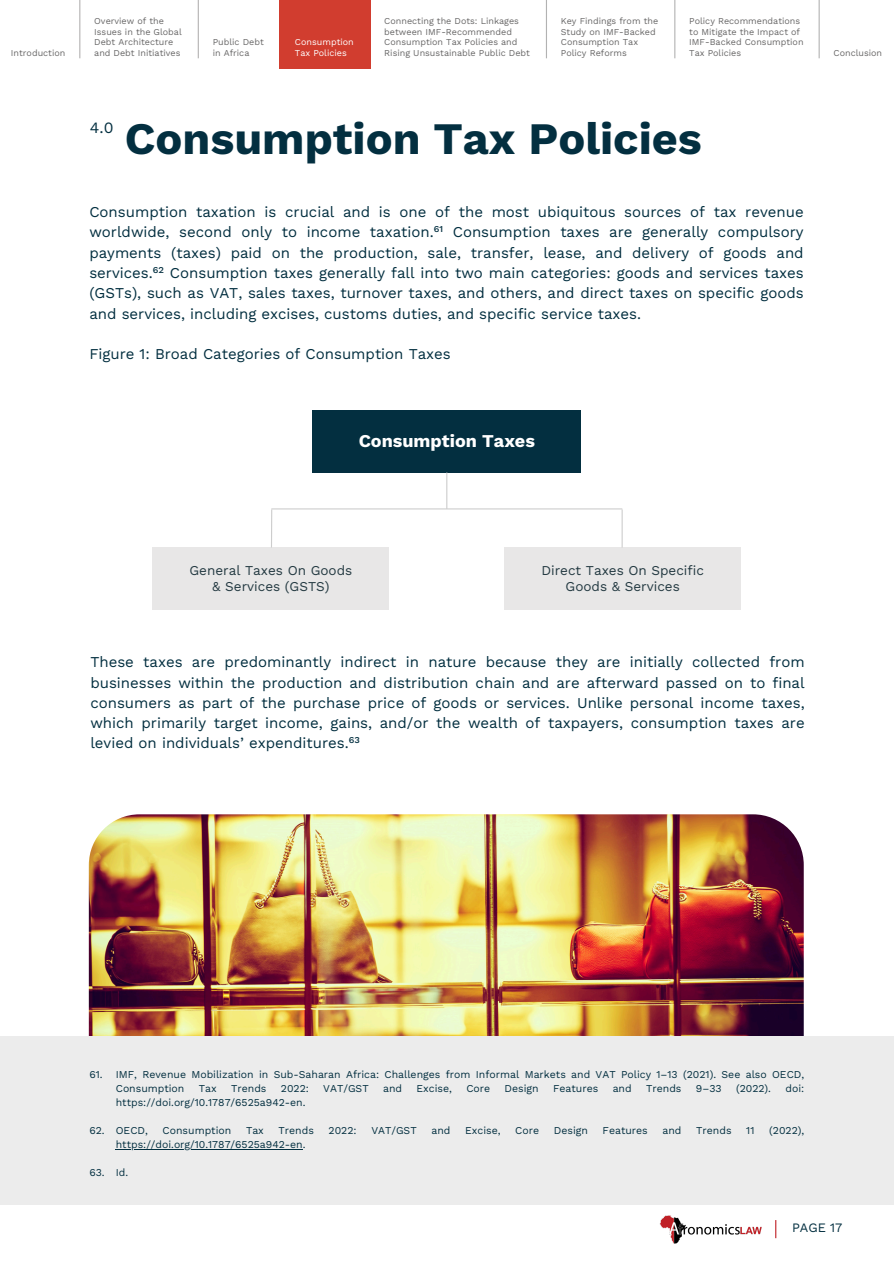
<style>
.page{position:relative;width:894px;height:1264px;background:#fff}
.page>*{position:absolute;margin:0;border:0;box-sizing:border-box;transform-origin:0 0}
.t1{font:700 45px "Work Sans";color:#032f40}
.t2{font:700 18px "Work Sans";color:#fff}
.t3{font:15.75px "Work Sans";color:#032f40}
.t4{font:15px/20.2px "Work Sans";color:#032f40;text-align:justify}
.t5{font:13.5px/16.8px "Work Sans";color:#243a42;text-align:center}
.t6{font:12.9px "Work Sans";color:#032f40}
.t7{font:10.5px/14px "Work Sans";color:#032f40}
.t8{font:9px/10.5px "Work Sans";color:#696868}
.t9{font:9px/10.5px "Work Sans";color:#fff}
</style>
<div class="page">
<img style="left:89px;top:814px;width:714px;height:282px;border-radius:51px">
<div style="left:0;top:1036px;width:893px;height:168px;background:#ececec"></div>
<img style="left:659px;top:1215px;width:103px;height:29px">
<svg style="left:775px;top:1220px;width:1px;height:18px"></svg>
<hr style="left:79px;top:0;width:1px;height:58px;background:#696868">
<hr style="left:198px;top:0;width:1px;height:58px;background:#696868">
<hr style="left:545px;top:0;width:2px;height:58px;background:#696868">
<hr style="left:674px;top:0;width:1px;height:58px;background:#696868">
<div style="left:279px;top:0;width:91px;height:69px;background:#d13d2f"></div>
<hr style="left:818px;top:0;width:1px;height:58px;background:#696868">
<div style="left:313px;top:410px;width:267px;height:62px;background:#032f40"></div>
<div style="left:153px;top:547px;width:236px;height:63px;background:#e8e7e7"></div>
<div style="left:504px;top:547px;width:236px;height:63px;background:#e8e7e7"></div>
<hr style="left:271px;top:508px;width:351px;height:1px;background:#cdcdcd">
<hr style="left:271px;top:509px;width:1px;height:38px;background:#cdcdcd">
<hr style="left:446px;top:472px;width:1px;height:37px;background:#cdcdcd">
<hr style="left:621px;top:509px;width:1px;height:38px;background:#cdcdcd">
<hr style="left:116px;top:1148px;width:187px;height:1px;background:#032f40">
<p class="t8" style="left:11px;top:48px;width:56px">Introduction</p>
<p class="t8" style="left:94px;top:16px;width:89px">Overview of the<br>Issues in the Global<br>Debt Architecture and Debt Initiatives</p>
<h3 class="t8" style="left:213px;top:37px;width:53px">Public Debt in Africa</h3>
<h1 class="t9" style="left:295px;top:37px;width:60px">Consumption<br>Tax Policies</h1>
<h3 class="t8" style="left:384px;top:16px;width:147px">Connecting the Dots: Linkages between IMF-Recommended<br>Consumption Tax Policies and<br>Rising Unsustainable Public Debt</h3>
<h3 class="t8" style="left:560px;top:16px;width:99px">Key Findings from the<br>Study on IMF-Backed<br>Consumption Tax<br>Policy Reforms</h3>
<h2 class="t8" style="left:689px;top:16px;width:116px">Policy Recommendations to Mitigate the Impact of<br>IMF-Backed Consumption<br>Tax Policies</h2>
<p class="t3" style="left:90px;top:118px;width:25px">4.0</p>
<p class="t1" style="left:125px;top:112px;width:578px">Consumption Tax Policies</p>
<p class="t4" style="left:89px;top:202px;width:715px">Consumption taxation is crucial and is one of the most ubiquitous sources of tax revenue worldwide, second only to income taxation.⁶¹ Consumption taxes are generally compulsory payments (taxes) paid on the production, sale, transfer, lease, and delivery of goods and services.⁶² Consumption taxes generally fall into two main categories: goods and services taxes (GSTs), such as VAT, sales taxes, turnover taxes, and others, and direct taxes on specific goods and services, including excises, customs duties, and specific service taxes.</p>
<p class="t4" style="left:89px;top:344px;width:363px">Figure 1: Broad Categories of Consumption Taxes</p>
<p class="t2" style="left:358px;top:430px;width:178px">Consumption Taxes</p>
<p class="t8" style="left:833px;top:48px;width:50px">Conclusion</p>
<p class="t5" style="left:189px;top:561px;width:164px">General Taxes On Goods &amp; Services (GSTS)</p>
<p class="t5" style="left:541px;top:561px;width:164px">Direct Taxes On Specific<br>Goods &amp; Services</p>
<p class="t4" style="left:90px;top:652px;width:715px">These taxes are predominantly indirect in nature because they are initially collected from businesses within the production and distribution chain and are afterward passed on to final consumers as part of the purchase price of goods or services. Unlike personal income taxes, which primarily target income, gains, and/or the wealth of taxpayers, consumption taxes are levied on individuals’ expenditures.⁶³</p>
<p class="t7" style="left:89px;top:1067px;width:15px">61.</p>
<p class="t7" style="left:89px;top:1123px;width:17px">62.</p>
<p class="t7" style="left:89px;top:1165px;width:17px">63.</p>
<p class="t7" style="left:116px;top:1067px;width:689px">IMF, Revenue Mobilization in Sub-Saharan Africa: Challenges from Informal Markets and VAT Policy 1–13 (2021). See also OECD,<br>Consumption</p>
<p class="t7" style="left:199px;top:1081px;width:19px">Tax</p>
<p class="t7" style="left:231px;top:1081px;width:37px">Trends</p>
<p class="t7" style="left:281px;top:1081px;width:30px">2022:</p>
<p class="t7" style="left:323px;top:1081px;width:47px">VAT/GST</p>
<p class="t7" style="left:383px;top:1081px;width:21px">and</p>
<p class="t7" style="left:416px;top:1081px;width:37px">Excise,</p>
<p class="t7" style="left:466px;top:1081px;width:25px">Core</p>
<p class="t7" style="left:504px;top:1081px;width:36px">Design</p>
<p class="t7" style="left:553px;top:1081px;width:47px">Features</p>
<p class="t7" style="left:612px;top:1081px;width:21px">and</p>
<p class="t7" style="left:646px;top:1081px;width:37px">Trends</p>
<p class="t7" style="left:695px;top:1081px;width:27px">9–33</p>
<p class="t7" style="left:735px;top:1081px;width:37px">(2022).</p>
<p class="t7" style="left:785px;top:1081px;width:20px">doi:</p>
<p class="t7" style="left:116px;top:1095px;width:191px">https://doi.org/10.1787/6525a942-en.</p>
<p class="t7" style="left:116px;top:1123px;width:34px">OECD,</p>
<p class="t7" style="left:163px;top:1123px;width:70px">Consumption</p>
<p class="t7" style="left:246px;top:1123px;width:19px">Tax</p>
<p class="t7" style="left:278px;top:1123px;width:37px">Trends</p>
<p class="t7" style="left:328px;top:1123px;width:30px">2022:</p>
<p class="t7" style="left:371px;top:1123px;width:47px">VAT/GST</p>
<p class="t7" style="left:431px;top:1123px;width:21px">and</p>
<p class="t7" style="left:465px;top:1123px;width:37px">Excise,</p>
<p class="t7" style="left:515px;top:1123px;width:25px">Core</p>
<p class="t7" style="left:553px;top:1123px;width:36px">Design</p>
<p class="t7" style="left:602px;top:1123px;width:47px">Features</p>
<p class="t7" style="left:662px;top:1123px;width:21px">and</p>
<p class="t7" style="left:696px;top:1123px;width:37px">Trends</p>
<p class="t7" style="left:746px;top:1123px;width:10px">11</p>
<p class="t7" style="left:769px;top:1123px;width:37px">(2022),</p>
<p class="t7" style="left:116px;top:1137px;width:191px">https://doi.org/10.1787/6525a942-en.</p>
<p class="t7" style="left:116px;top:1165px;width:14px">Id.</p>
<p class="t6" style="left:791px;top:1219px;width:52px">PAGE 17</p>
</div>
